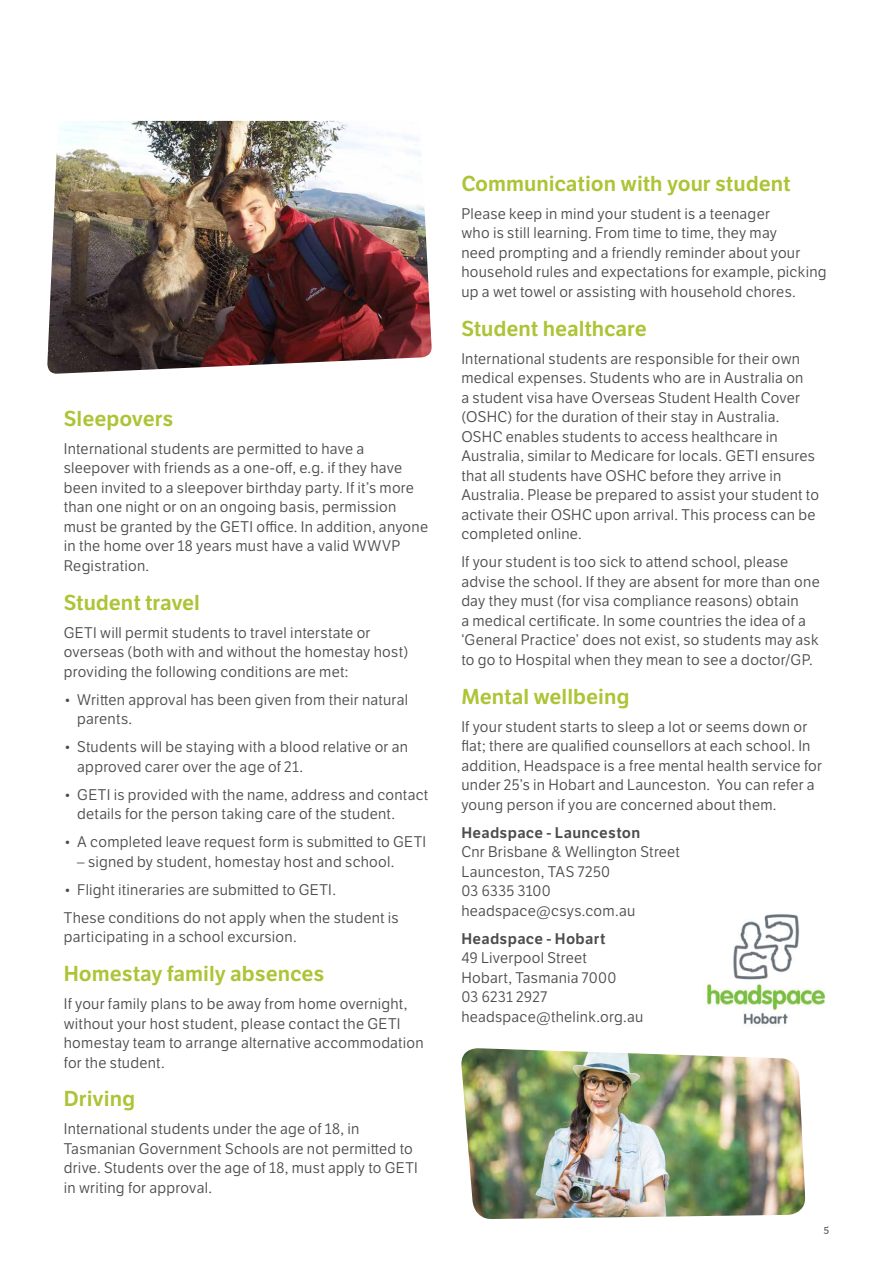
<style>
.page{position:relative;width:893px;height:1263px;background:#fff}
.page>*{position:absolute;margin:0;border:0;box-sizing:border-box;transform-origin:0 0}
.t1{font:600 21px "LFT Etica";color:#acc435}
.t2{font:15px/19.5px "LFT Etica";letter-spacing:.02em;color:#4d4d4f}
.t3{font:600 15px "LFT Etica";letter-spacing:.02em;color:#4d4d4f}
.t4{font:10.5px "Adelle";color:#4d4d4f}
</style>
<div class="page">
<img style="left:47px;top:121px;width:385px;height:253px">
<img style="left:703px;top:914px;width:123px;height:111px">
<img style="left:461px;top:1048px;width:345px;height:171px">
<h1 class="t1" style="left:64px;top:405px;width:111px">Sleepovers</h1>
<p class="t2" style="left:64px;top:439px;width:366px">International students are permitted to have a sleepover with friends as a one-off, e.g. if they have been invited to a sleepover birthday party. If it’s more than one night or on an ongoing basis, permission must be granted by the GETI office. In addition, anyone in the home over 18 years must have a valid WWVP Registration.</p>
<h1 class="t1" style="left:64px;top:589px;width:138px">Student travel</h1>
<p class="t2" style="left:64px;top:623px;width:346px">GETI will permit students to travel interstate or overseas (both with and without the homestay host) providing the following conditions are met:</p>
<p class="t2" style="left:77px;top:690px;width:332px;text-indent:-14px">• Written approval has been given from their natural parents.</p>
<p class="t2" style="left:77px;top:737px;width:332px;text-indent:-14px">• Students will be staying with a blood relative or an approved carer over the age of 21.</p>
<p class="t2" style="left:77px;top:785px;width:353px;text-indent:-14px">• GETI is provided with the name, address and contact details for the person taking care of the student.</p>
<p class="t2" style="left:64px;top:832px;width:364px">• A completed leave request form is submitted to GETI</p>
<p class="t2" style="left:77px;top:852px;width:319px">– signed by student, homestay host and school.</p>
<p class="t2" style="left:64px;top:876px;width:336px;line-height:28px">• Flight itineraries are submitted to GETI.<br>These conditions do not apply when the student is</p>
<p class="t2" style="left:64px;top:927px;width:234px">participating in a school excursion.</p>
<h1 class="t1" style="left:64px;top:961px;width:262px">Homestay family absences</h1>
<p class="t2" style="left:64px;top:994px;width:361px">If your family plans to be away from home overnight, without your host student, please contact the GETI homestay team to arrange alternative accommodation for the student.</p>
<h1 class="t1" style="left:64px;top:1086px;width:73px">Driving</h1>
<p class="t2" style="left:64px;top:1120px;width:356px">International students under the age of 18, in Tasmanian Government Schools are not permitted to drive. Students over the age of 18, must apply to GETI in writing for approval.</p>
<h1 class="t1" style="left:461px;top:171px;width:331px">Communication with your student</h1>
<p class="t2" style="left:461px;top:204px;width:367px">Please keep in mind your student is a teenager<br>who is still learning. From time to time, they may<br>need prompting and a friendly reminder about your household rules and expectations for example, picking up a wet towel or assisting with household chores.</p>
<h1 class="t1" style="left:461px;top:315px;width:187px">Student healthcare</h1>
<p class="t2" style="left:461px;top:349px;width:359px">International students are responsible for their own medical expenses. Students who are in Australia on<br>a student visa have Overseas Student Health Cover (OSHC) for the duration of their stay in Australia.<br>OSHC enables students to access healthcare in Australia, similar to Medicare for locals. GETI ensures that all students have OSHC before they arrive in Australia. Please be prepared to assist your student to activate their OSHC upon arrival. This process can be completed online.</p>
<p class="t2" style="left:461px;top:553px;width:360px">If your student is too sick to attend school, please advise the school. If they are absent for more than one day they must (for visa compliance reasons) obtain<br>a medical certificate. In some countries the idea of a ‘General Practice’ does not exist, so students may ask to go to Hospital when they mean to see a doctor/GP.</p>
<h1 class="t1" style="left:461px;top:683px;width:170px">Mental wellbeing</h1>
<p class="t2" style="left:461px;top:717px;width:362px">If your student starts to sleep a lot or seems down or flat; there are qualified counsellors at each school. In addition, Headspace is a free mental health service for under 25’s in Hobart and Launceston. You can refer a young person if you are concerned about them.</p>
<p class="t3" style="left:461px;top:823px;width:180px">Headspace - Launceston</p>
<p class="t2" style="left:461px;top:842px;width:220px">Cnr Brisbane &amp; Wellington Street<br>Launceston, TAS 7250<br>03 6335 3100 headspace@csys.com.au</p>
<p class="t3" style="left:461px;top:929px;width:145px">Headspace - Hobart</p>
<p class="t2" style="left:461px;top:948px;width:183px">49 Liverpool Street<br>Hobart, Tasmania 7000<br>03 6231 2927 headspace@thelink.org.au</p>
<p class="t4" style="left:824px;top:1222px;width:7px">5</p>
</div>
